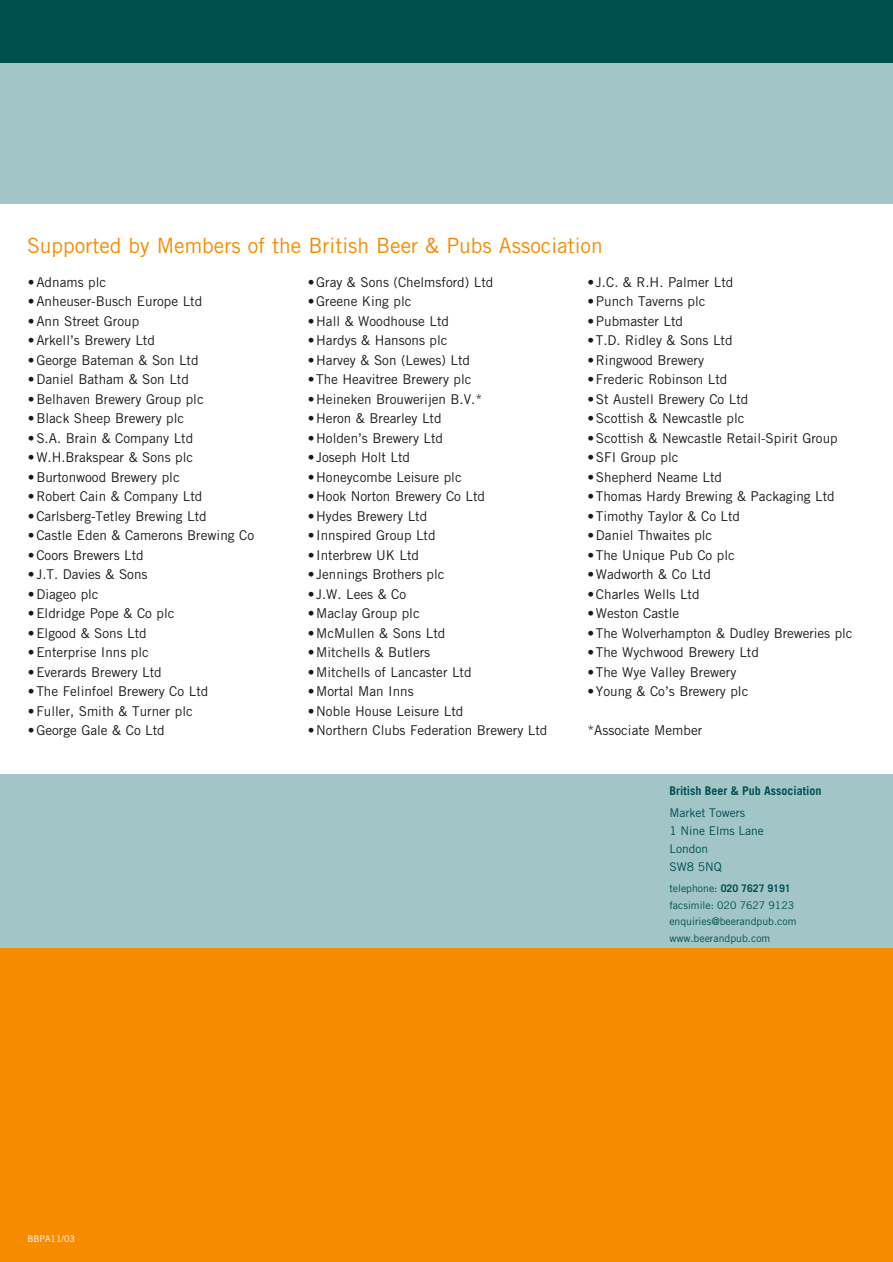
<style>
.page{position:relative;width:893px;height:1262px;background:#fff}
.page>*{position:absolute;margin:0;border:0;box-sizing:border-box;transform-origin:0 0}
.t1{font:21px "Trade Gothic";color:#f78b00}
.t2{font:13.5px "Trade Gothic";color:#191b20}
.t3{font:12px/18px "Trade Gothic";color:#004f4f}
.t4{font:700 12px "Trade Gothic";color:#004f4f}
.t5{font:10.5px/16.5px "Trade Gothic";color:#004f4f}
.t6{font:9px "Trade Gothic";color:#fff}
.s1{font-family:"Helvetica Neue"}
.s2{font-weight:700}
</style>
<div class="page">
<div style="left:0;top:774px;width:892px;height:174px;background:#a2c5c8"></div>
<div style="left:0;top:948px;width:892px;height:313px;background:#f78b00"></div>
<div style="left:0;top:0;width:892px;height:64px;background:#004f4f"></div>
<div style="left:0;top:64px;width:892px;height:140px;background:#a2c5c8"></div>
<h1 class="t1" style="left:27px;top:237px;width:577px">Supported by Members of the British Beer &amp; Pubs Association</h1>
<p class="t2" style="left:28px;top:277px;width:80px"><span class="s1">•</span>Adnams plc</p>
<p class="t2" style="left:28px;top:296px;width:176px"><span class="s1">•</span>Anheuser-Busch Europe Ltd</p>
<p class="t2" style="left:28px;top:316px;width:113px"><span class="s1">•</span>Ann Street Group</p>
<p class="t2" style="left:28px;top:335px;width:129px"><span class="s1">•</span>Arkell<span class="s1">’</span>s Brewery Ltd</p>
<p class="t2" style="left:28px;top:355px;width:172px"><span class="s1">•</span>George Bateman &amp; Son Ltd</p>
<p class="t2" style="left:28px;top:374px;width:162px"><span class="s1">•</span>Daniel Batham &amp; Son Ltd</p>
<p class="t2" style="left:28px;top:394px;width:177px"><span class="s1">•</span>Belhaven Brewery Group plc</p>
<p class="t2" style="left:28px;top:413px;width:158px"><span class="s1">•</span>Black Sheep Brewery plc</p>
<p class="t2" style="left:28px;top:433px;width:167px"><span class="s1">•</span>S.A. Brain &amp; Company Ltd</p>
<p class="t2" style="left:28px;top:452px;width:167px"><span class="s1">•</span>W.H.Brakspear &amp; Sons plc</p>
<p class="t2" style="left:28px;top:472px;width:153px"><span class="s1">•</span>Burtonwood Brewery plc</p>
<p class="t2" style="left:28px;top:491px;width:176px"><span class="s1">•</span>Robert Cain &amp; Company Ltd</p>
<p class="t2" style="left:28px;top:511px;width:180px"><span class="s1">•</span>Carlsberg-Tetley Brewing Ltd</p>
<p class="t2" style="left:28px;top:530px;width:228px"><span class="s1">•</span>Castle Eden &amp; Camerons Brewing Co</p>
<p class="t2" style="left:28px;top:550px;width:117px"><span class="s1">•</span>Coors Brewers Ltd</p>
<p class="t2" style="left:28px;top:569px;width:121px"><span class="s1">•</span> J.T. Davies &amp; Sons</p>
<p class="t2" style="left:28px;top:589px;width:72px"><span class="s1">•</span>Diageo plc</p>
<p class="t2" style="left:28px;top:608px;width:148px"><span class="s1">•</span>Eldridge Pope &amp; Co plc</p>
<p class="t2" style="left:28px;top:628px;width:120px"><span class="s1">•</span>Elgood &amp; Sons Ltd</p>
<p class="t2" style="left:28px;top:647px;width:123px"><span class="s1">•</span>Enterprise Inns plc</p>
<p class="t2" style="left:28px;top:667px;width:135px"><span class="s1">•</span>Everards Brewery Ltd</p>
<p class="t2" style="left:28px;top:686px;width:182px"><span class="s1">•</span>The Felinfoel Brewery Co Ltd</p>
<p class="t2" style="left:28px;top:706px;width:166px"><span class="s1">•</span>Fuller, Smith &amp; Turner plc</p>
<p class="t2" style="left:28px;top:725px;width:138px"><span class="s1">•</span>George Gale &amp; Co Ltd</p>
<p class="t2" style="left:308px;top:277px;width:187px"><span class="s1">•</span>Gray &amp; Sons (Chelmsford) Ltd</p>
<p class="t2" style="left:308px;top:296px;width:105px"><span class="s1">•</span>Greene King plc</p>
<p class="t2" style="left:308px;top:316px;width:143px"><span class="s1">•</span>Hall &amp; Woodhouse Ltd</p>
<p class="t2" style="left:308px;top:335px;width:141px"><span class="s1">•</span>Hardys &amp; Hansons plc</p>
<p class="t2" style="left:308px;top:355px;width:164px"><span class="s1">•</span>Harvey &amp; Son (Lewes) Ltd</p>
<p class="t2" style="left:308px;top:374px;width:165px"><span class="s1">•</span>The Heavitree Brewery plc</p>
<p class="t2" style="left:308px;top:394px;width:176px"><span class="s1">•</span>Heineken Brouwerijen B.V.*</p>
<p class="t2" style="left:308px;top:413px;width:135px"><span class="s1">•</span>Heron &amp; Brearley Ltd</p>
<p class="t2" style="left:308px;top:433px;width:137px"><span class="s1">•</span>Holden<span class="s1">’</span>s Brewery Ltd</p>
<p class="t2" style="left:308px;top:452px;width:104px"><span class="s1">•</span> Joseph Holt Ltd</p>
<p class="t2" style="left:308px;top:472px;width:156px"><span class="s1">•</span>Honeycombe Leisure plc</p>
<p class="t2" style="left:308px;top:491px;width:179px"><span class="s1">•</span>Hook Norton Brewery Co Ltd</p>
<p class="t2" style="left:308px;top:511px;width:121px"><span class="s1">•</span>Hydes Brewery Ltd</p>
<p class="t2" style="left:308px;top:530px;width:129px"><span class="s1">•</span> Innspired Group Ltd</p>
<p class="t2" style="left:308px;top:550px;width:113px"><span class="s1">•</span> Interbrew UK Ltd</p>
<p class="t2" style="left:308px;top:569px;width:138px"><span class="s1">•</span> Jennings Brothers plc</p>
<p class="t2" style="left:308px;top:589px;width:100px"><span class="s1">•</span> J.W. Lees &amp; Co</p>
<p class="t2" style="left:308px;top:608px;width:114px"><span class="s1">•</span>Maclay Group plc</p>
<p class="t2" style="left:308px;top:628px;width:139px"><span class="s1">•</span>McMullen &amp; Sons Ltd</p>
<p class="t2" style="left:308px;top:647px;width:124px"><span class="s1">•</span>Mitchells &amp; Butlers</p>
<p class="t2" style="left:308px;top:667px;width:165px"><span class="s1">•</span>Mitchells of Lancaster Ltd</p>
<p class="t2" style="left:308px;top:686px;width:108px"><span class="s1">•</span>Mortal Man Inns</p>
<p class="t2" style="left:308px;top:706px;width:157px"><span class="s1">•</span>Noble House Leisure Ltd</p>
<p class="t2" style="left:308px;top:725px;width:241px"><span class="s1">•</span>Northern Clubs Federation Brewery Ltd</p>
<p class="t2" style="left:587px;top:277px;width:147px"><span class="s1">•</span> J.C. &amp; R.H. Palmer Ltd</p>
<p class="t2" style="left:587px;top:296px;width:120px"><span class="s1">•</span>Punch Taverns plc</p>
<p class="t2" style="left:587px;top:316px;width:97px"><span class="s1">•</span>Pubmaster Ltd</p>
<p class="t2" style="left:587px;top:335px;width:147px"><span class="s1">•</span>T.D. Ridley &amp; Sons Ltd</p>
<p class="t2" style="left:587px;top:355px;width:118px"><span class="s1">•</span>Ringwood Brewery</p>
<p class="t2" style="left:587px;top:374px;width:141px"><span class="s1">•</span>Frederic Robinson Ltd</p>
<p class="t2" style="left:587px;top:394px;width:162px"><span class="s1">•</span>St Austell Brewery Co Ltd</p>
<p class="t2" style="left:587px;top:413px;width:159px"><span class="s1">•</span>Scottish &amp; Newcastle plc</p>
<p class="t2" style="left:587px;top:433px;width:252px"><span class="s1">•</span>Scottish &amp; Newcastle Retail-Spirit Group</p>
<p class="t2" style="left:587px;top:452px;width:93px"><span class="s1">•</span>SFI Group plc</p>
<p class="t2" style="left:587px;top:472px;width:136px"><span class="s1">•</span>Shepherd Neame Ltd</p>
<p class="t2" style="left:587px;top:491px;width:249px"><span class="s1">•</span>Thomas Hardy Brewing &amp; Packaging Ltd</p>
<p class="t2" style="left:587px;top:511px;width:154px"><span class="s1">•</span>Timothy Taylor &amp; Co Ltd</p>
<p class="t2" style="left:587px;top:530px;width:126px"><span class="s1">•</span>Daniel Thwaites plc</p>
<p class="t2" style="left:587px;top:550px;width:149px"><span class="s1">•</span>The Unique Pub Co plc</p>
<p class="t2" style="left:587px;top:569px;width:125px"><span class="s1">•</span>Wadworth &amp; Co Ltd</p>
<p class="t2" style="left:587px;top:589px;width:114px"><span class="s1">•</span>Charles Wells Ltd</p>
<p class="t2" style="left:587px;top:608px;width:93px"><span class="s1">•</span>Weston Castle</p>
<p class="t2" style="left:587px;top:628px;width:266px"><span class="s1">•</span>The Wolverhampton &amp; Dudley Breweries plc</p>
<p class="t2" style="left:587px;top:647px;width:173px"><span class="s1">•</span>The Wychwood Brewery Ltd</p>
<p class="t2" style="left:587px;top:667px;width:150px"><span class="s1">•</span>The Wye Valley Brewery</p>
<p class="t2" style="left:587px;top:686px;width:162px"><span class="s1">•</span>Young &amp; Co<span class="s1">’</span>s Brewery plc</p>
<p class="t2" style="left:587px;top:725px;width:116px">*Associate Member</p>
<p class="t4" style="left:669px;top:786px;width:153px">British Beer &amp; Pub Association</p>
<p class="t3" style="left:669px;top:805px;width:96px">Market Towers<br>1 Nine Elms Lane<br>London<br>SW8 5NQ</p>
<p class="t5" style="left:669px;top:881px;width:129px">telephone: <span class="s2">020 7627 9191 </span>facsimile: 020 7627 9123 enquiries@beerandpub.com www.beerandpub.com</p>
<p class="t6" style="left:28px;top:1235px;width:49px">BBPA11/03</p>
</div>
